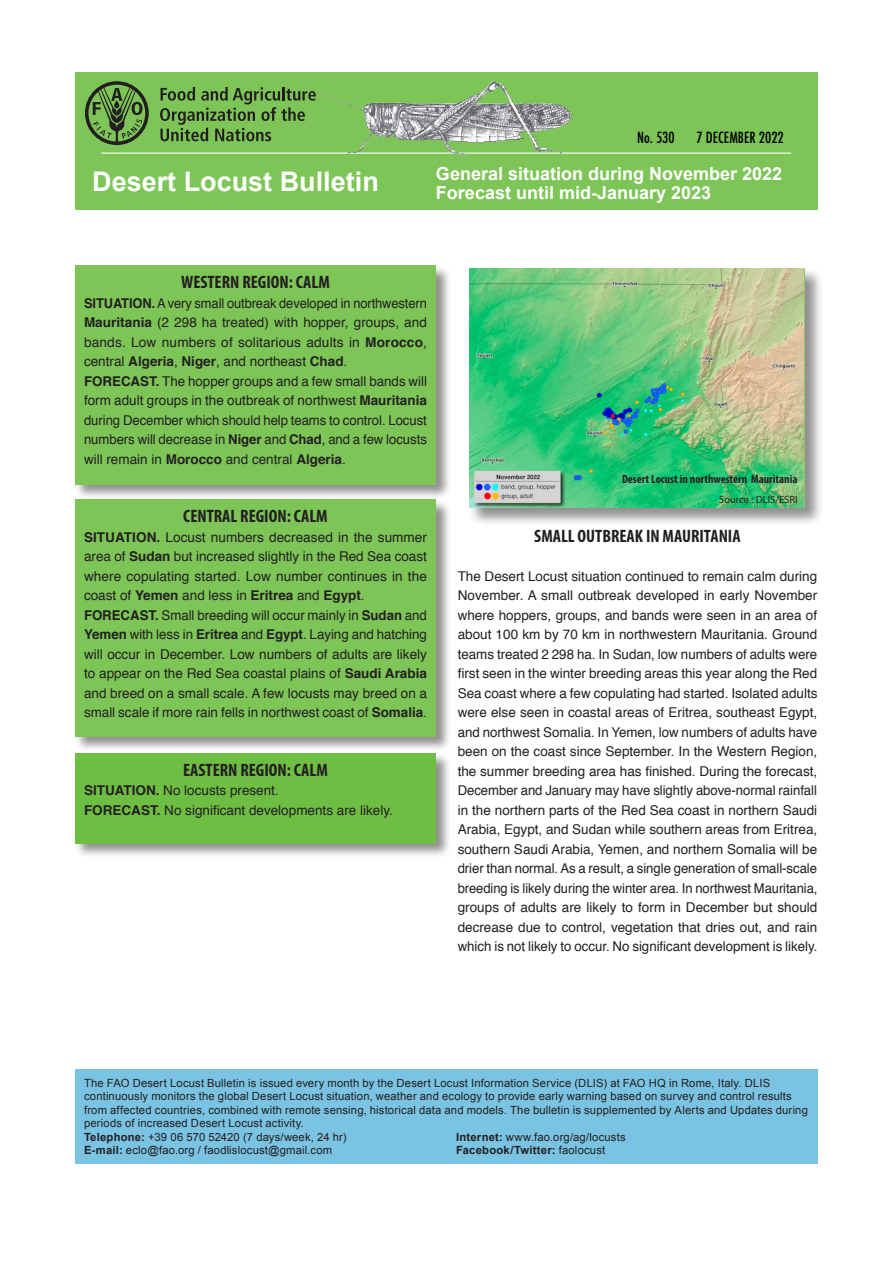
<style>
.page{position:relative;width:893px;height:1263px;background:#fff}
.page>*{position:absolute;margin:0;border:0;box-sizing:border-box;transform-origin:0 0}
.t1{font:700 27px "Arial";color:#fff}
.t2{font:700 18px "Arial";color:#fff}
.body{font:700 condensed 18px "Myriad Pro";color:#231f20}
.NewRegionCentered{font:700 condensed 18px "Myriad Pro";color:#231f20}
.t3{font:500 condensed 15px "Futura";color:#000}
.body-2{font:13.5px/19.5px "Helvetica";color:#231f20;text-align:justify}
.body-3{font:13.5px/19.5px "Helvetica";color:#231f20;text-align:justify;scale:.95 1}
.Region_Centered{font:700 condensed 12px "Myriad Pro";color:#231f20}
.t4{font:11.25px/13.5px "Arial";letter-spacing:.015em;color:#231f20}
.t5{font:700 11.25px "Arial";letter-spacing:.02em;color:#231f20}
.Region_Centered-2{font:10.5px "Myriad Pro";color:#231f20}
.s1{font-weight:700}
.s2{font-weight:400}
</style>
<div class="page">
<div style="left:75px;top:72px;width:743px;height:138px;background:#7dc557"></div>
<div style="left:74px;top:265px;width:378px;height:235px;background:#231f20;opacity:.5"></div>
<div style="left:75px;top:265px;width:361px;height:219px;background:#7dc557"></div>
<div style="left:74px;top:499px;width:378px;height:253px;background:#231f20;opacity:.5"></div>
<div style="left:75px;top:499px;width:361px;height:237px;background:#7dc557"></div>
<div style="left:74px;top:752px;width:378px;height:107px;background:#231f20;opacity:.5"></div>
<div style="left:75px;top:753px;width:361px;height:90px;background:#6fbe44"></div>
<hr style="left:101px;top:153px;width:690px;height:1px;background:#fff">
<img style="left:318px;top:81px;width:254px;height:76px">
<div style="left:75px;top:1069px;width:743px;height:95px;background:#7ac3e2"></div>
<svg style="left:85px;top:81px;width:64px;height:64px"></svg>
<svg style="left:160px;top:87px;width:156px;height:54px"></svg>
<div style="left:469px;top:268px;width:354px;height:258px;background:#231f20;opacity:.5"></div>
<img style="left:470px;top:268px;width:334px;height:240px">
<p class="t1" style="left:92px;top:163px;width:288px">Desert Locust Bulletin</p>
<p class="t3" style="left:637px;top:128px;width:39px">No. 530</p>
<p class="t3" style="left:696px;top:128px;width:89px">7 DECEMBER 2022</p>
<p class="t2" style="left:436px;top:161px;width:348px">General situation during November 2022</p>
<p class="t2" style="left:436px;top:181px;width:277px">Forecast until mid-January 2023</p>
<p class="NewRegionCentered" style="left:181px;top:271px;width:150px">WESTERN REGION: CALM</p>
<p class="body-3" style="left:84px;top:293px;width:363px"><span class="s1">SITUATION.</span> A very small outbreak developed in northwestern <span class="s1">Mauritania</span> (2 298 ha treated) with hopper, groups, and bands. Low numbers of solitarious adults in <span class="s1">Morocco</span>, central <span class="s1">Algeria</span>, <span class="s1">Niger</span>, and northeast <span class="s1">Chad</span>.</p>
<p class="body-2" style="left:84px;top:371px;width:345px"><span class="s1">FORECAST.</span> The hopper groups and a few small bands will form adult groups in the outbreak of northwest <span class="s1">Mauritania </span>during December which should help teams to control. Locust numbers will decrease in <span class="s1">Niger</span> and <span class="s1">Chad</span>, and a few locusts will remain in <span class="s1">Morocco</span> and central <span class="s1">Algeria</span>.</p>
<p class="NewRegionCentered" style="left:183px;top:505px;width:146px">CENTRAL REGION: CALM</p>
<p class="body-2" style="left:84px;top:527px;width:345px"><span class="s1">SITUATION.</span> Locust numbers decreased in the summer area of <span class="s1">Sudan</span> but increased slightly in the Red Sea coast where copulating started. Low number continues in the coast of <span class="s1">Yemen</span> and less in <span class="s1">Eritrea</span> and <span class="s1">Egypt</span>.</p>
<p class="body-2" style="left:84px;top:605px;width:344px"><span class="s1">FORECAST.</span> Small breeding will occur mainly in <span class="s1">Sudan</span> and <span class="s1">Yemen</span> with less in <span class="s1">Eritrea</span> and <span class="s1">Egypt</span>. Laying and hatching will occur in December. Low numbers of adults are likely to appear on the Red Sea coastal plains of <span class="s1">Saudi Arabia </span>and breed on a small scale. A few locusts may breed on a small scale if more rain fells in northwest coast of <span class="s1">Somalia</span>.</p>
<p class="body" style="left:183px;top:758px;width:146px">EASTERN REGION: CALM</p>
<p class="body-2" style="left:84px;top:781px;width:196px"><span class="s1">SITUATION.</span> No locusts present.</p>
<p class="body-2" style="left:84px;top:800px;width:310px"><span class="s1">FORECAST.</span> No significant developments are likely.</p>
<p class="Region_Centered" style="left:622px;top:472px;width:177px">Desert Locust in northwestern Mauritania</p>
<p class="Region_Centered-2" style="left:719px;top:493px;width:80px">Source : DLIS/ESRI</p>
<p class="body" style="left:534px;top:524px;width:208px">SMALL OUTBREAK IN MAURITANIA</p>
<p class="body-2" style="left:458px;top:566px;width:361px">The Desert Locust situation continued to remain calm during November. A small outbreak developed in early November where hoppers, groups, and bands were seen in an area of about 100 km by 70 km in northwestern Mauritania. Ground teams treated 2 298 ha. In Sudan, low numbers of adults were first seen in the winter breeding areas this year along the Red Sea coast where a few copulating had started. Isolated adults were else seen in coastal areas of Eritrea, southeast Egypt, and northwest Somalia. In Yemen, low numbers of adults have been on the coast since September. In the Western Region, the summer breeding area has finished. During the forecast, December and January may have slightly above-normal rainfall in the northern parts of the Red Sea coast in northern Saudi Arabia, Egypt, and Sudan while southern areas from Eritrea, southern Saudi Arabia, Yemen, and northern Somalia will be drier than normal. As a result, a single generation of small-scale breeding is likely during the winter area. In northwest Mauritania, groups of adults are likely to form in December but should decrease due to control, vegetation that dries out, and rain which is not likely to occur. No significant development is likely.</p>
<p class="t4" style="left:84px;top:1076px;width:725px">The FAO Desert Locust Bulletin is issued every month by the Desert Locust Information Service (DLIS) at FAO HQ in Rome, Italy. DLIS continuously monitors the global Desert Locust situation, weather and ecology to provide early warning based on survey and control results from affected countries, combined with remote sensing, historical data and models. The bulletin is supplemented by Alerts and Updates during periods of increased Desert Locust activity.</p>
<p class="t4" style="left:84px;top:1130px;width:264px"><span class="s1">Telephone:</span> +39 06 570 52420 (7 days/week, 24 hr)</p>
<p class="t4" style="left:456px;top:1130px;width:171px"><span class="s1">Internet:</span> www.fao.org/ag/locusts</p>
<p class="t4" style="left:84px;top:1144px;width:250px"><span class="s1">E-mail:</span> eclo@fao.org / faodlislocust@gmail.com</p>
<p class="t5" style="left:456px;top:1143px;width:151px">Facebook/Twitter: <span class="s2">faolocust</span></p>
</div>
